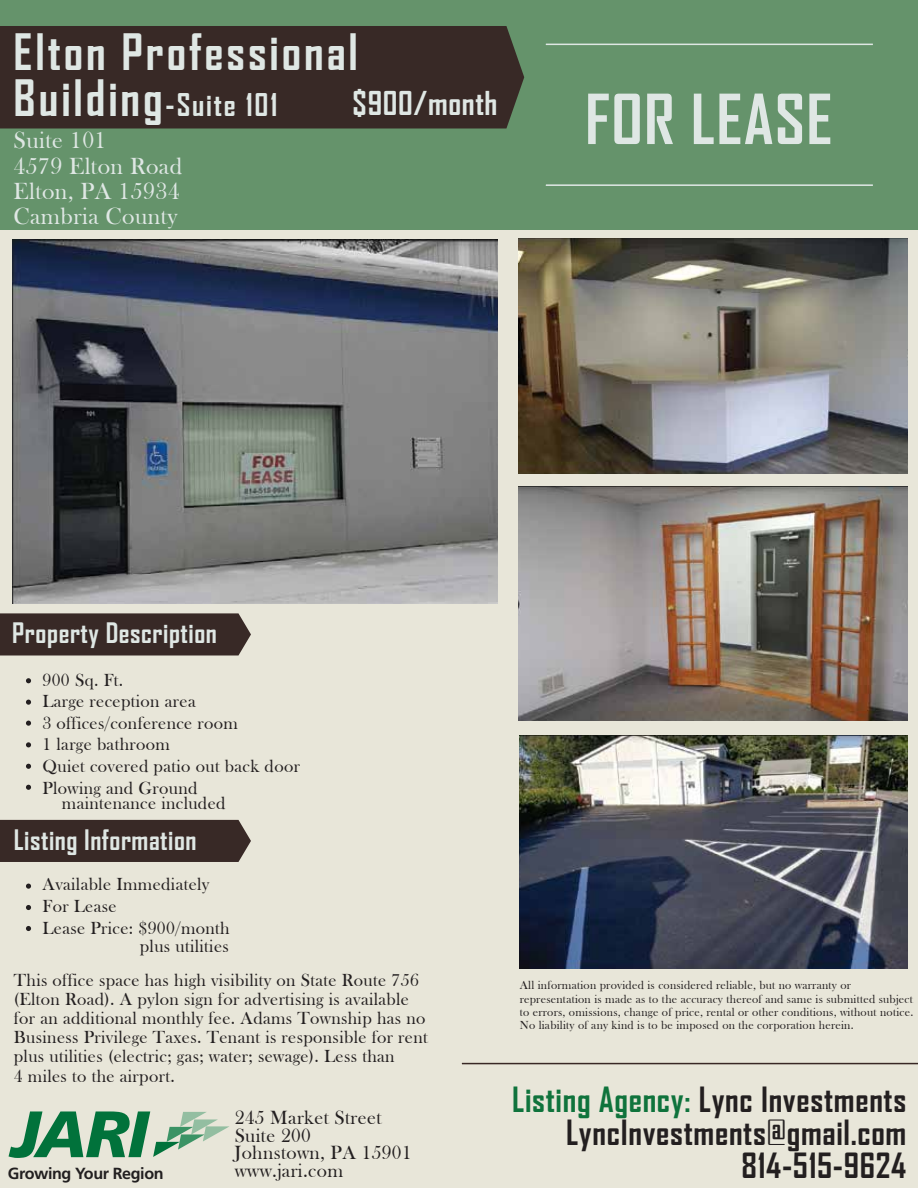
<style>
.page{position:relative;width:918px;height:1188px;background:#fff}
.page>*{position:absolute;margin:0;border:0;box-sizing:border-box;transform-origin:0 0}
.t1{font:700 66px "Agency FB";letter-spacing:.02em;color:#dfe7e4}
.t2{font:700 48px "Agency FB";letter-spacing:.06em;color:#dfe7e4}
.t3{font:700 33.3px/33.3px "Agency FB";letter-spacing:.02em;color:#231f20;text-align:right}
.t4{font:700 31.5px "Agency FB";letter-spacing:.02em;color:#dfe7e4}
.t5{font:700 30px "Agency FB";letter-spacing:.06em;color:#dfe7e4}
.t6{font:700 27px "Agency FB";letter-spacing:.02em;color:#dfe7e4}
.t7{font:24px/25px "Bask Old Face";letter-spacing:.02em;color:#dfe7e4}
.t8{font:19.65px/17.7px "Bask Old Face";letter-spacing:.02em;color:#231f20}
.t9{font:18px/21.6px "Bask Old Face";letter-spacing:.02em;color:#231f20}
.t10{font:700 16.05px "Frutiger LT Std";letter-spacing:-.025em;color:#221f20}
.t11{font:12px/13.2px "Bask Old Face";letter-spacing:.02em;color:#231f20}
.s1{font-size:48px}
.s2{color:#0f733c}
</style>
<div class="page">
<div style="left:0;top:8px;width:918px;height:1180px;background:#e8e6d9"></div>
<div style="left:0;top:0;width:918px;height:230px;background:#65936b"></div>
<div style="left:0;top:26px;width:524px;height:102px;background:#382926"></div>
<hr style="left:546px;top:44px;width:327px;height:1px;background:#dfe7e4">
<hr style="left:546px;top:184px;width:327px;height:2px;background:#dfe7e4">
<hr style="left:462px;top:1063px;width:456px;height:1px;background:#382825">
<svg style="left:0;top:613px;width:251px;height:43px;background:#3f312e"></svg>
<div style="left:0;top:820px;width:251px;height:42px;background:#382926"></div>
<svg style="left:26px;top:884px;width:5px;height:5px"></svg>
<svg style="left:26px;top:905px;width:5px;height:5px"></svg>
<svg style="left:26px;top:926px;width:5px;height:5px"></svg>
<svg style="left:26px;top:678px;width:5px;height:5px"></svg>
<svg style="left:26px;top:700px;width:5px;height:5px"></svg>
<svg style="left:26px;top:721px;width:5px;height:5px"></svg>
<svg style="left:26px;top:742px;width:5px;height:5px"></svg>
<svg style="left:26px;top:764px;width:5px;height:5px"></svg>
<svg style="left:26px;top:785px;width:5px;height:5px"></svg>
<svg style="left:9px;top:1111px;width:220px;height:47px"></svg>
<img style="left:12px;top:240px;width:485px;height:363px">
<img style="left:520px;top:735px;width:387px;height:234px">
<img style="left:519px;top:486px;width:389px;height:234px">
<img style="left:519px;top:239px;width:388px;height:235px">
<h2 class="t2" style="left:14px;top:22px;width:346px">Elton Professional</h2>
<h3 class="t5" style="left:14px;top:86px;width:265px"><span class="s1">Building</span>-Suite 101</h3>
<h3 class="t7" style="left:14px;top:129px;width:170px">Suite 101<br>4579 Elton Road<br>Elton, PA 15934<br>Cambria County</h3>
<h3 class="t4" style="left:353px;top:83px;width:146px">$900/month</h3>
<h1 class="t1" style="left:585px;top:78px;width:249px">FOR LEASE</h1>
<h3 class="t6" style="left:12px;top:616px;width:206px">Property Description</h3>
<p class="t9" style="left:43px;top:669px;width:259px">900 Sq. Ft.<br>Large reception area<br>3 offices/conference room<br>1 large bathroom<br>Quiet covered patio out back door<br>Plowing and Ground</p>
<p class="t9" style="left:62px;top:792px;width:165px">maintenance included</p>
<h3 class="t6" style="left:14px;top:823px;width:184px">Listing Information</h3>
<p class="t9" style="left:43px;top:874px;width:189px">Available Immediately<br>For Lease<br>Lease Price: $900/month</p>
<p class="t9" style="left:140px;top:936px;width:91px">plus utilities</p>
<p class="t9" style="left:14px;top:970px;width:415px;line-height:19.2px">This office space has high visibility on State Route 756 (Elton Road). A pylon sign for advertising is available for an additional monthly fee. Adams Township has no Business Privilege Taxes. Tenant is responsible for rent plus utilities (electric; gas; water; sewage). Less than<br>4 miles to the airport.</p>
<p class="t11" style="left:520px;top:979px;width:395px">All information provided is considered reliable, but no warranty or representation is made as to the accuracy thereof and same is submitted subject to errors, omissions, change of price, rental or other conditions, without notice.<br>No liability of any kind is to be imposed on the corporation herein.</p>
<h3 class="t3" style="left:512px;top:1082px;width:396px"><span class="s2">Listing Agency:</span> Lync Investments<br>LyncInvestments@gmail.com<br>814-515-9624</h3>
<p class="t8" style="left:235px;top:1109px;width:178px">245 Market Street<br>Suite 200<br>Johnstown, PA 15901 www.jari.com</p>
<p class="t10" style="left:8px;top:1164px;width:157px">Growing Your Region</p>
</div>
